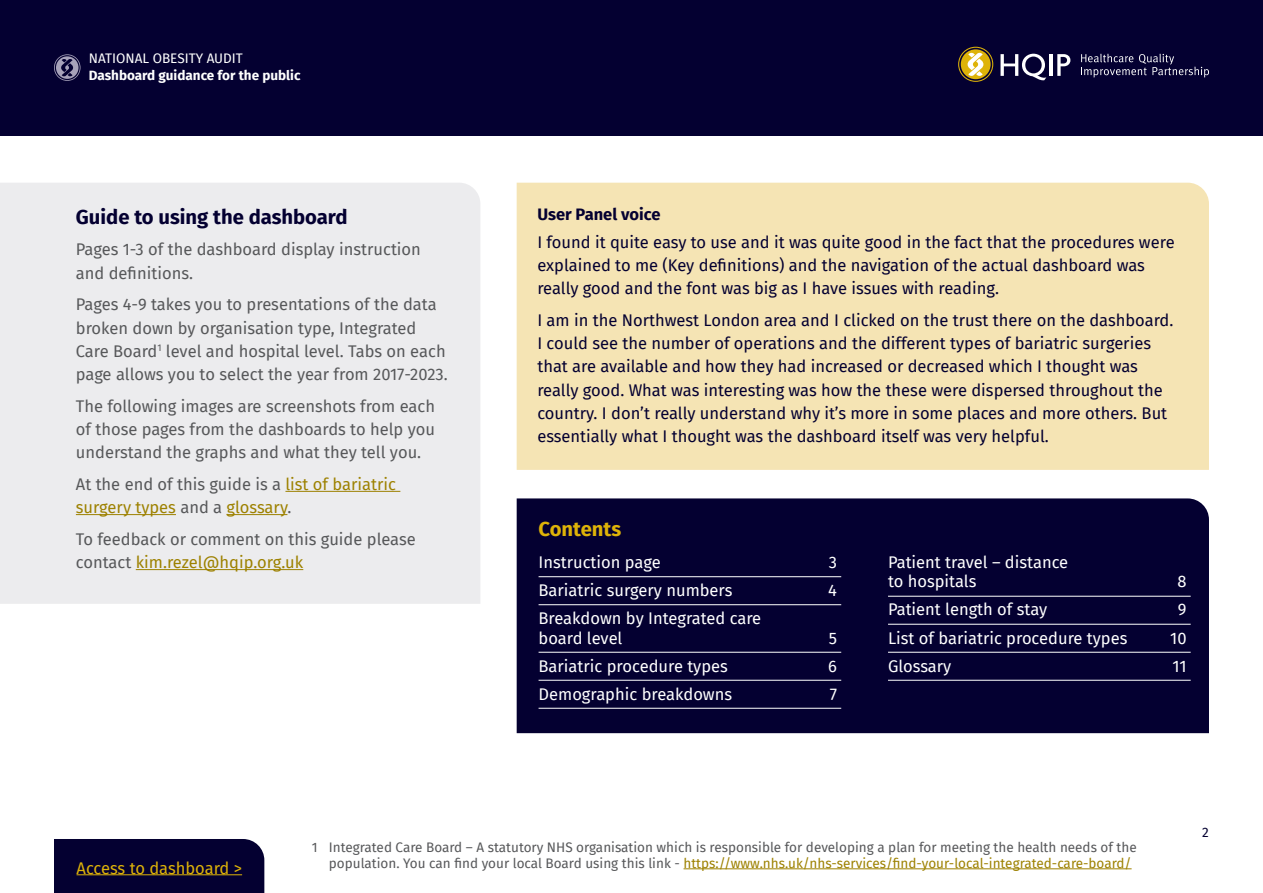
<style>
.page{position:relative;width:1263px;height:893px;background:#fff}
.page>*{position:absolute;margin:0;border:0;box-sizing:border-box;transform-origin:0 0}
.Subhead_H2_X_X_X_2023{font:700 20.25px "Fira Sans";color:#040031}
.Subhead_H2_X_X_X_2023-2{font:700 20.25px "Fira Sans";color:#deb308}
.BODY_2023{font:16.5px/23.2px "Fira Sans";color:#040031}
.BODY_2023-2{font:16.5px/23.2px "Fira Sans";color:#57585a}
.Contents{font:16.5px/19.5px "Fira Sans";color:#fff}
.BODY_2023-3{font:16.5px/23.2px "Fira Sans";color:#9d8100}
.BODY_2023-4{font:16.5px "Fira Sans";letter-spacing:-.005em;color:#deb308}
.BODY_2023-5{font:700 16.5px "Fira Sans";color:#040031}
.Footnote{font:13.5px/16.2px "Fira Sans";color:#57585a}
.t1{font:700 13.5px "Fira Sans";color:#fff}
.t2{font:13.5px "Fira Sans";color:#fff}
.t3{font:13.5px "Fira Sans";color:#040031}
.s1{color:#57585a}
.s2{color:#9d8100}
</style>
<div class="page">
<div style="left:0;top:0;width:1263px;height:135px;background:#040031"></div>
<svg style="left:54px;top:54px;width:27px;height:27px"></svg>
<svg style="left:1081px;top:54px;width:128px;height:23px"></svg>
<svg style="left:958px;top:47px;width:35px;height:35px"></svg>
<svg style="left:1000px;top:54px;width:46px;height:26px"></svg>
<hr style="left:1049px;top:54px;width:3px;height:22px;background:#fff">
<svg style="left:1057px;top:54px;width:13px;height:22px"></svg>
<div style="left:517px;top:183px;width:692px;height:287px;background:#f5e4b4"></div>
<div style="left:0;top:183px;width:480px;height:421px;background:#ececee"></div>
<div style="left:517px;top:498px;width:692px;height:235px;background:#040031"></div>
<hr style="left:285px;top:491px;width:115px;height:1px;background:#9d8100">
<hr style="left:76px;top:514px;width:100px;height:1px;background:#9d8100">
<hr style="left:227px;top:514px;width:60px;height:1px;background:#9d8100">
<hr style="left:136px;top:569px;width:167px;height:1px;background:#9d8100">
<hr style="left:683px;top:868px;width:448px;height:1px;background:#9d8100">
<hr style="left:538px;top:576px;width:303px;height:1px;background:#fff">
<hr style="left:538px;top:604px;width:303px;height:1px;background:#fff">
<hr style="left:538px;top:652px;width:303px;height:1px;background:#fff">
<hr style="left:538px;top:680px;width:303px;height:1px;background:#fff">
<hr style="left:538px;top:708px;width:303px;height:1px;background:#fff">
<hr style="left:888px;top:596px;width:303px;height:1px;background:#fff">
<hr style="left:888px;top:624px;width:303px;height:1px;background:#fff">
<hr style="left:888px;top:652px;width:303px;height:1px;background:#fff">
<hr style="left:888px;top:680px;width:303px;height:1px;background:#fff">
<div style="left:54px;top:839px;width:210px;height:54px;background:#040031"></div>
<hr style="left:77px;top:874px;width:165px;height:1px;background:#deb308">
<p class="t2" style="left:89px;top:49px;width:155px">NATIONAL OBESITY AUDIT</p>
<p class="t1" style="left:89px;top:64px;width:213px">Dashboard guidance for the public</p>
<p class="Subhead_H2_X_X_X_2023" style="left:76px;top:199px;width:273px">Guide to using the dashboard</p>
<p class="BODY_2023-2" style="left:76px;top:237px;width:346px">Pages 1-3 of the dashboard display instruction and definitions.</p>
<p class="BODY_2023-2" style="left:76px;top:292px;width:373px">Pages 4-9 takes you to presentations of the data broken down by organisation type, Integrated Care Board<sup>1</sup> level and hospital level. Tabs on each page allows you to select the year from 2017-2023.</p>
<p class="BODY_2023-2" style="left:76px;top:394px;width:361px;text-align:justify">The following images are screenshots from each of those pages from the dashboards to help you understand the graphs and what they tell you.</p>
<p class="BODY_2023-3" style="left:76px;top:472px;width:322px"><span class="s1">At the end of this guide is a</span> list of bariatric surgery types <span class="s1">and a</span> glossary<span class="s1">.</span></p>
<p class="BODY_2023-2" style="left:76px;top:527px;width:341px">To feedback or comment on this guide please contact <span class="s2">kim.rezel@hqip.org.uk</span></p>
<p class="BODY_2023-5" style="left:537px;top:200px;width:125px">User Panel voice</p>
<p class="BODY_2023" style="left:537px;top:230px;width:639px">I found it quite easy to use and it was quite good in the fact that the procedures were explained to me (Key definitions) and the navigation of the actual dashboard was really good and the font was big as I have issues with reading.</p>
<p class="BODY_2023" style="left:537px;top:308px;width:637px">I am in the Northwest London area and I clicked on the trust there on the dashboard.<br>I could see the number of operations and the different types of bariatric surgeries that are available and how they had increased or decreased which I thought was really good. What was interesting was how the these were dispersed throughout the country. I don’t really understand why it’s more in some places and more others. But essentially what I thought was the dashboard itself was very helpful.</p>
<p class="Subhead_H2_X_X_X_2023-2" style="left:538px;top:512px;width:84px">Contents</p>
<p class="Contents" style="left:538px;top:552px;width:124px">Instruction page</p>
<p class="Contents" style="left:829px;top:552px;width:10px">3</p>
<p class="Contents" style="left:538px;top:580px;width:195px">Bariatric surgery numbers</p>
<p class="Contents" style="left:828px;top:580px;width:10px">4</p>
<p class="Contents" style="left:538px;top:608px;width:224px">Breakdown by Integrated care board level</p>
<p class="Contents" style="left:829px;top:627px;width:10px">5</p>
<p class="Contents" style="left:538px;top:656px;width:191px">Bariatric procedure types</p>
<p class="Contents" style="left:828px;top:656px;width:10px">6</p>
<p class="Contents" style="left:538px;top:684px;width:195px">Demographic breakdowns</p>
<p class="Contents" style="left:830px;top:684px;width:9px">7</p>
<p class="Contents" style="left:888px;top:552px;width:182px">Patient travel – distance to hospitals</p>
<p class="Contents" style="left:1177px;top:571px;width:11px">8</p>
<p class="Contents" style="left:888px;top:599px;width:161px">Patient length of stay</p>
<p class="Contents" style="left:1178px;top:599px;width:10px">9</p>
<p class="Contents" style="left:888px;top:627px;width:241px">List of bariatric procedure types</p>
<p class="Contents" style="left:1170px;top:627px;width:18px">10</p>
<p class="Contents" style="left:888px;top:656px;width:65px">Glossary</p>
<p class="Contents" style="left:1172px;top:656px;width:16px">11</p>
<p class="BODY_2023-4" style="left:77px;top:855px;width:167px">Access to dashboard &gt;</p>
<p class="Footnote" style="left:329px;top:838px;width:809px;text-indent:-17px">1 Integrated Care Board – A statutory NHS organisation which is responsible for developing a plan for meeting the health needs of the population. You can find your local Board using this link - <span class="s2">https://www.nhs.uk/nhs-services/find-your-local-integrated-care-board/</span></p>
<p class="t3" style="left:1202px;top:822px;width:8px">2</p>
</div>
